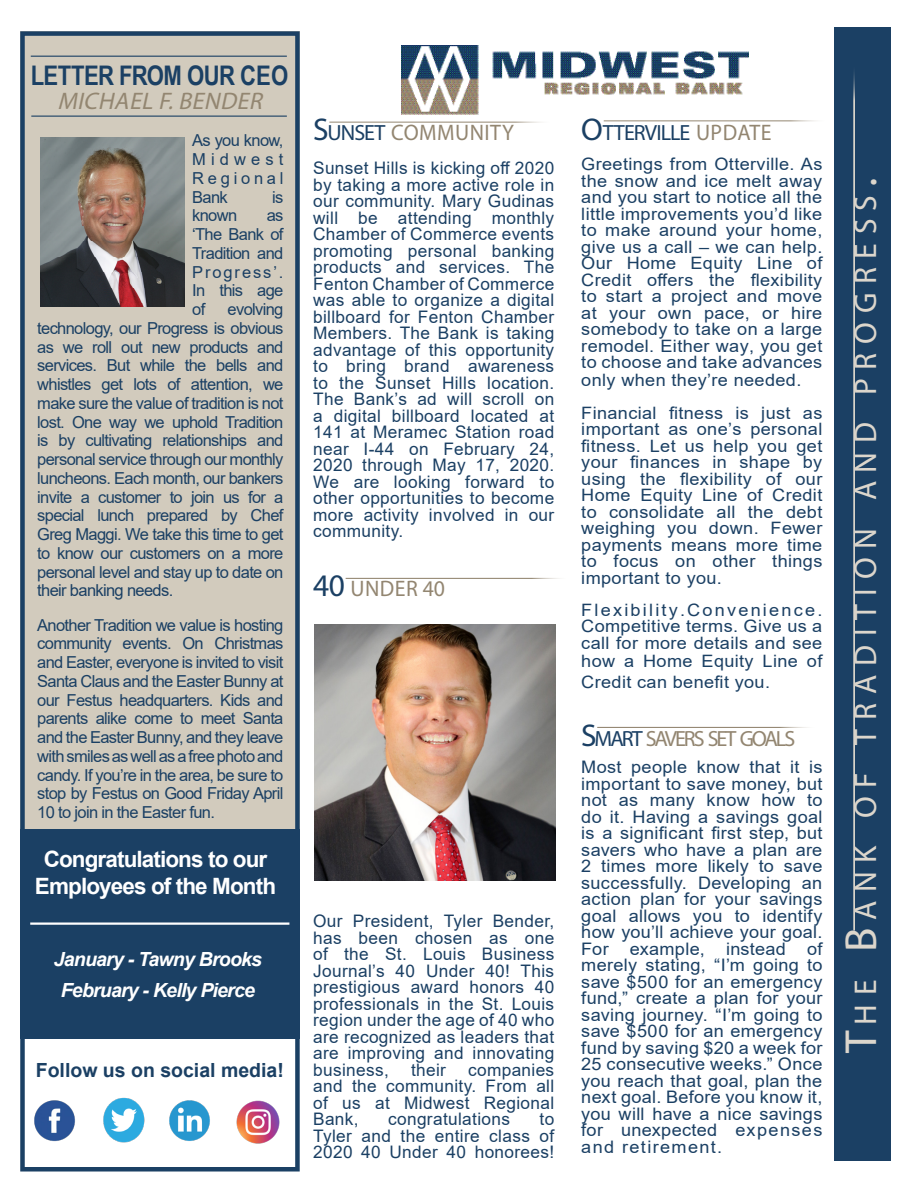
<style>
.page{position:relative;width:918px;height:1188px;background:#fff}
.page>*{position:absolute;margin:0;border:0;box-sizing:border-box;transform-origin:0 0}
.t1{font:31.65px "Myriad Pro";letter-spacing:.275em;color:#dcd6cc}
.t2{font:700 27px "Arial Narrow";letter-spacing:-.02em;color:#1b4064}
.t3{font:italic 24px "Myriad Pro";color:#938671}
.t4{font:700 22.5px/27px "Arial";letter-spacing:-.04em;color:#fff;text-align:center}
.t5{font:22.5px "Myriad Pro";letter-spacing:.02em;color:#938671}
.t6{font:22.05px "Myriad Pro";letter-spacing:-.095em;color:#938671}
.t7{font:22.05px "Myriad Pro";letter-spacing:-.04em;color:#1b4064}
.t8{font:italic 700 19.5px "Arial";letter-spacing:-.04em;color:#fff}
.t9{font:700 19.5px "Arial";color:#1b4064}
.t10{font:17.25px/16.5px "Arial";letter-spacing:.02em;color:#1b4064;text-align:justify}
.t11{font:17.25px/16.5px "Arial";letter-spacing:.02em;color:#1b4064;text-align:justify;scale:1.05 1}
.t12{font:17.1px/16.6px "Arial";letter-spacing:.02em;color:#1b4064;text-align:justify;scale:1.06 1}
.t13{font:16.5px/18.8px "Arial";letter-spacing:-.04em;color:#1b4064;text-align:justify}
.s1{font-size:31.5px;color:#1b4064}
.s2{font-size:22.05px;color:#1b4064}
.s3{font-size:31.5px}
.s4{font-size:22.5px;color:#938671}
.s5{color:#1b4064}
.s6{font-size:45.15px}
</style>
<div class="page">
<div style="left:21px;top:32px;width:279px;height:802px;background:#d2cbbd"></div>
<div style="left:834px;top:27px;width:57px;height:1134px;background:#1b4064"></div>
<hr style="left:853px;top:63px;width:2px;height:868px;background:#dcd6cc">
<img style="left:41px;top:137px;width:144px;height:170px">
<img style="left:401px;top:45px;width:348px;height:69px">
<hr style="left:31px;top:116px;width:256px;height:1px;background:#1b4064">
<div style="left:20px;top:829px;width:280px;height:210px;background:#1b4064"></div>
<div style="left:20px;top:31px;width:280px;height:1141px;border:4px solid #1b4064"></div>
<hr style="left:31px;top:56px;width:256px;height:1px;background:#1b4064">
<img style="left:34px;top:1100px;width:41px;height:42px">
<img style="left:103px;top:1097px;width:42px;height:46px">
<img style="left:169px;top:1100px;width:41px;height:41px">
<img style="left:236px;top:1100px;width:44px;height:44px">
<img style="left:314px;top:624px;width:241px;height:257px">
<hr style="left:597px;top:727px;width:221px;height:1px;background:#938671">
<hr style="left:329px;top:122px;width:225px;height:1px;background:#938671">
<hr style="left:604px;top:120px;width:224px;height:2px;background:#938671">
<hr style="left:346px;top:578px;width:224px;height:1px;background:#938671">
<hr style="left:30px;top:922px;width:259px;height:3px;background:#fff">
<p class="t2" style="left:31px;top:55px;width:259px">LETTER FROM OUR CEO</p>
<p class="t3" style="left:57px;top:86px;width:212px">MICHAEL F.BENDER</p>
<p class="t13" style="left:192px;top:131px;width:93px">As you know, Midwest Regional Bank</p>
<p class="t13" style="left:272px;top:187px;width:13px">is</p>
<p class="t13" style="left:192px;top:206px;width:47px">known</p>
<p class="t13" style="left:192px;top:206px;width:93px;text-indent:75px">as ‘The Bank of Tradition and Progress’.<br>In this age of</p>
<p class="t13" style="left:37px;top:300px;width:248px;text-indent:190px">evolving technology, our Progress is obvious as we roll out new products and services. But while the bells and whistles get lots of attention, we make sure the value of tradition is not lost. One way we uphold Tradition is by cultivating relationships and personal service through our monthly luncheons. Each month, our bankers invite a customer to join us for a special lunch prepared by Chef Greg Maggi. We take this time to get to know our customers on a more personal level and stay up to date on their banking needs.</p>
<p class="t13" style="left:37px;top:615px;width:248px">Another Tradition we value is hosting community events. On Christmas and Easter, everyone is invited to visit Santa Claus and the Easter Bunny at our Festus headquarters. Kids and parents alike come to meet Santa and the Easter Bunny, and they leave with smiles as well as a free photo and candy. If you’re in the area, be sure to stop by Festus on Good Friday April 10 to join in the Easter fun.</p>
<p class="t4" style="left:35px;top:846px;width:243px">Congratulations to our<br>Employees of the Month</p>
<p class="t8" style="left:54px;top:946px;width:210px">January - Tawny Brooks</p>
<p class="t8" style="left:61px;top:978px;width:196px">February - Kelly Pierce</p>
<p class="t9" style="left:36px;top:1056px;width:250px">Follow us on social media!</p>
<p class="t5" style="left:313px;top:119px;width:202px"><span class="s1">S</span><span class="s2">UNSET</span> COMMUNITY</p>
<p class="t10" style="left:313px;top:160px;width:243px">Sunset Hills is kicking off 2020 by taking a more active role in our community. Mary Gudinas will be attending monthly Chamber of Commerce events promoting personal banking products and services. The Fenton Chamber of Commerce was able to organize a digital billboard for Fenton Chamber Members. The Bank is taking advantage of this opportunity to bring brand awareness to the Sunset Hills location.<br>The Bank’s ad will scroll on a digital billboard located at 141 at Meramec Station road near I-44 on February 24, 2020 through May 17, 2020.<br>We are looking forward to other opportunities to become more activity involved in our community.</p>
<p class="t5" style="left:313px;top:575px;width:133px"><span class="s1">40</span> UNDER 40</p>
<p class="t10" style="left:313px;top:913px;width:243px">Our President, Tyler Bender, has been chosen as one of the St. Louis Business Journal’s 40 Under 40! This prestigious award honors 40 professionals in the St. Louis region under the age of 40 who are recognized as leaders that are improving and innovating business,</p>
<p class="t10" style="left:313px;top:1061px;width:243px;text-indent:155px">companies and the community. From all of us at Midwest Regional Bank,</p>
<p class="t10" style="left:411px;top:1061px;width:36px">their</p>
<p class="t10" style="left:388px;top:1111px;width:123px">congratulations</p>
<p class="t10" style="left:313px;top:1111px;width:243px;text-indent:226px">to Tyler and the entire class of 2020 40 Under 40 honorees!</p>
<p class="t7" style="left:581px;top:119px;width:192px"><span class="s3">O</span>TTERVILLE <span class="s4">UPDATE</span></p>
<p class="t12" style="left:581px;top:156px;width:229px">Greetings from Otterville. As the snow and ice melt away and you start to notice all the little improvements you’d like to make around your home, give us a call – we can help.<br>Our Home Equity Line of Credit offers the flexibility to start a project and move at your own pace, or hire somebody to take on a large remodel. Either way, you get to choose and take advances only when they’re needed.</p>
<p class="t12" style="left:581px;top:404px;width:229px">Financial fitness is just as important as one’s personal fitness. Let us help you get your finances in shape by using the flexibility of our Home Equity Line of Credit to consolidate all the debt weighing you down. Fewer payments means more time to focus on other things important to you.</p>
<p class="t12" style="left:581px;top:601px;width:229px">Flexibility.Convenience.<br>Competitive terms. Give us a call for more details and see how a Home Equity Line of</p>
<p class="t12" style="left:581px;top:673px;width:180px">Credit can benefit you.</p>
<p class="t6" style="left:581px;top:725px;width:215px"><span class="s1">S</span><span class="s5">MART</span> SAVERS SET GOALS</p>
<p class="t11" style="left:581px;top:759px;width:231px">Most people know that it is important to save money, but not as many know how to do it. Having a savings goal is a significant first step, but savers who have a plan are 2 times more likely to save successfully. Developing an action plan for your savings goal allows you to identify how you’ll achieve your goal.<br>For example, instead of merely stating, “I’m going to save $500 for an emergency fund,” create a plan for your saving journey. “I’m going to save $500 for an emergency fund by saving $20 a week for 25 consecutive weeks.” Once you reach that goal, plan the next goal. Before you know it, you will have a nice savings for unexpected expenses and retirement.</p>
<p class="t1" style="left:846px;top:1053px;width:877px;rotate:-90deg"><span class="s6">T</span>HE <span class="s6">B</span>ANK OF TRADITION AND PROGRESS<span class="s6">.</span></p>
</div>
